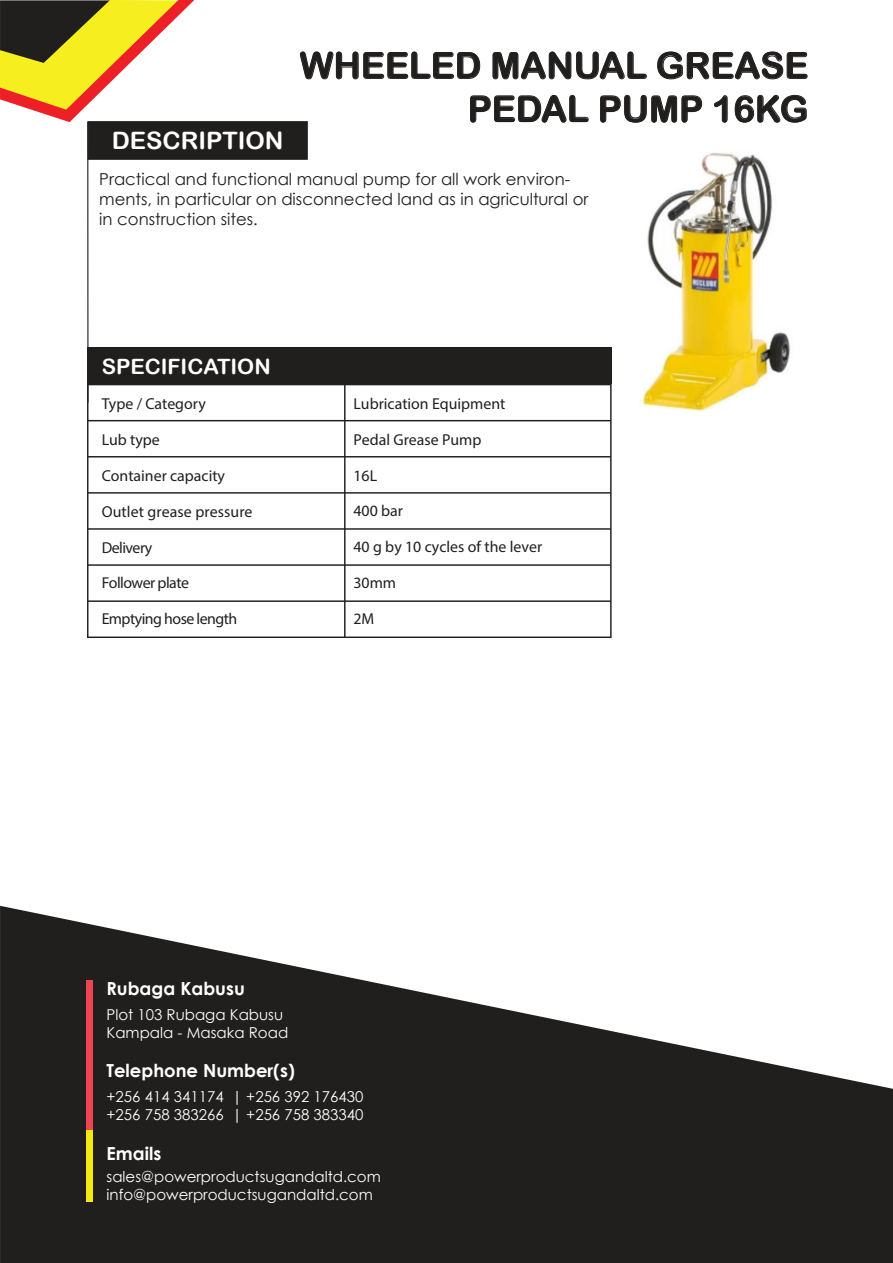
<style>
.page{position:relative;width:893px;height:1263px;background:#fff}
.page>*{position:absolute;margin:0;border:0;box-sizing:border-box;transform-origin:0 0}
.t1{font:36px/43.2px "Arial Rounded MT Bold";color:#211e1e;text-align:right}
.t2{font:24px "Arial Rounded MT Bold";color:#fff}
.t3{font:21.15px "Arial Rounded MT Bold";color:#fff}
.t4{font:700 18px "Century Gothic";color:#fff}
.t5{font:16.5px/19.8px "Century Gothic";color:#211e1e}
.t6{font:15.9px "Myriad Pro";color:#211e1e}
.t7{font:15.9px "Myriad Pro";letter-spacing:-.035em;color:#211e1e}
.t8{font:15px/18px "Century Gothic";color:#fff}
</style>
<div class="page">
<svg style="left:0;top:0;width:194px;height:122px"></svg>
<div style="left:88px;top:121px;width:220px;height:39px;background:#211e1e;border:1px solid #211e1e"></div>
<hr style="left:87px;top:122px;width:1px;height:281px;background:#211e1e">
<svg style="left:299px;top:51px;width:181px;height:29px"></svg>
<svg style="left:492px;top:51px;width:155px;height:29px"></svg>
<svg style="left:657px;top:51px;width:150px;height:29px"></svg>
<svg style="left:470px;top:95px;width:119px;height:28px"></svg>
<svg style="left:600px;top:95px;width:102px;height:28px"></svg>
<svg style="left:714px;top:95px;width:13px;height:28px"></svg>
<svg style="left:734px;top:95px;width:73px;height:28px"></svg>
<div style="left:87px;top:348px;width:524px;height:36px;background:#211e1e"></div>
<hr style="left:88px;top:637px;width:523px;height:1px;background:#211e1e">
<hr style="left:88px;top:600px;width:523px;height:2px;background:#211e1e">
<hr style="left:88px;top:564px;width:523px;height:2px;background:#211e1e">
<hr style="left:88px;top:528px;width:523px;height:2px;background:#211e1e">
<hr style="left:88px;top:492px;width:523px;height:2px;background:#211e1e">
<hr style="left:88px;top:456px;width:523px;height:2px;background:#211e1e">
<hr style="left:88px;top:420px;width:523px;height:1px;background:#211e1e">
<hr style="left:88px;top:384px;width:523px;height:1px;background:#211e1e">
<hr style="left:344px;top:348px;width:1px;height:542px;background:#211e1e">
<div style="left:81px;top:638px;width:537px;height:444px;background:#fff"></div>
<svg style="left:0;top:906px;width:892px;height:357px;fill:#211e1e"></svg>
<div style="left:86px;top:980px;width:6px;height:150px;background:#ee4553"></div>
<div style="left:86px;top:1130px;width:6px;height:72px;background:#f1ea12"></div>
<img style="left:641px;top:153px;width:150px;height:259px">
<h2 class="t2" style="left:112px;top:126px;width:173px">DESCRIPTION</h2>
<h1 class="t1" style="left:300px;top:44px;width:510px">WHEELED MANUAL GREASE<br>PEDAL PUMP 16KG</h1>
<p class="t5" style="left:99px;top:169px;width:491px">Practical and functional manual pump for all work environ&shy;ments, in particular on disconnected land as in agricultural or in construction sites.</p>
<h3 class="t3" style="left:102px;top:354px;width:171px">SPECIFICATION</h3>
<p class="t6" style="left:102px;top:394px;width:106px">Type / Category</p>
<p class="t6" style="left:102px;top:430px;width:60px">Lub type</p>
<p class="t6" style="left:102px;top:466px;width:125px">Container capacity</p>
<p class="t6" style="left:102px;top:502px;width:152px">Outlet grease pressure</p>
<p class="t7" style="left:102px;top:537px;width:52px">Delivery</p>
<p class="t7" style="left:102px;top:573px;width:89px">Follower plate</p>
<p class="t7" style="left:102px;top:609px;width:137px">Emptying hose length</p>
<p class="t6" style="left:353px;top:394px;width:153px">Lubrication Equipment</p>
<p class="t6" style="left:353px;top:430px;width:129px">Pedal Grease Pump</p>
<p class="t6" style="left:353px;top:466px;width:25px">16L</p>
<p class="t6" style="left:353px;top:501px;width:51px">400 bar</p>
<p class="t6" style="left:353px;top:537px;width:190px">40 g by 10 cycles of the lever</p>
<p class="t6" style="left:353px;top:573px;width:44px">30mm</p>
<p class="t6" style="left:353px;top:609px;width:22px">2M</p>
<p class="t4" style="left:106px;top:975px;width:140px">Rubaga Kabusu</p>
<p class="t8" style="left:106px;top:1005px;width:183px">Plot 103 Rubaga Kabusu<br>Kampala - Masaka Road</p>
<p class="t4" style="left:106px;top:1057px;width:190px">Telephone Number(s)</p>
<p class="t8" style="left:106px;top:1087px;width:258px">+256 414 341174 | +256 392 176430 +256 758 383266 | +256 758 383340</p>
<p class="t4" style="left:106px;top:1140px;width:56px">Emails</p>
<p class="t8" style="left:106px;top:1167px;width:276px">sales@powerproductsugandaltd.com info@powerproductsugandaltd.com</p>
</div>
